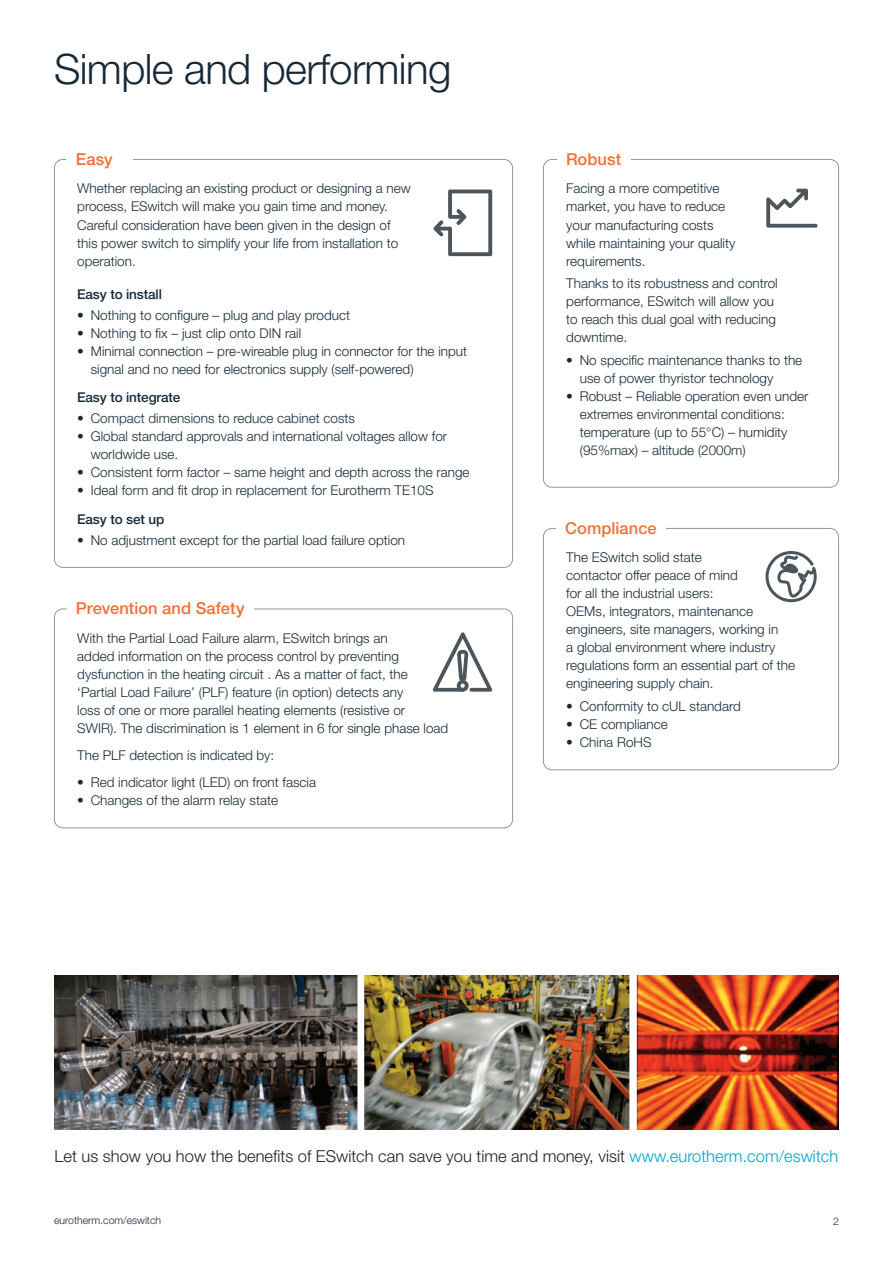
<style>
.page{position:relative;width:893px;height:1263px;background:#fff}
.page>*{position:absolute;margin:0;border:0;box-sizing:border-box;transform-origin:0 0}
.H1_-_Interior{font:300 42px "Helvetica Neue LT Std";letter-spacing:-.015em;color:#172938}
.t1{font:300 16.5px "Helvetica Neue LT Std";color:#231f20}
.Orange_Subheads_10-1{font:500 16.5px "Helvetica Neue LT Std";letter-spacing:.005em;color:#f37035}
.Body_9_12__6{font:300 13.5px/18px "Helvetica Neue LT Std";color:#172938}
.Body_9_12{font:300 13.5px/18px "Helvetica Neue LT Std";color:#172938}
.Tertiary_Head_9_11{font:500 13.5px "Helvetica Neue LT Std";letter-spacing:-.01em;color:#172938}
.t2{font:300 10.5px "Helvetica Neue LT Std";color:#172938}
.s1{color:#00a4cf}
</style>
<div class="page">
<img style="left:54px;top:975px;width:785px;height:155px">
<svg style="left:449px;top:189px;width:44px;height:68px"></svg>
<svg style="left:433px;top:190px;width:59px;height:66px"></svg>
<div style="left:54px;top:609px;width:459px;height:219px;border:1px solid #94979d;border-radius:9px"></div>
<div style="left:67px;top:594px;width:187px;height:29px;background:#fff"></div>
<svg style="left:433px;top:632px;width:59px;height:60px"></svg>
<div style="left:543px;top:159px;width:296px;height:329px;border:1px solid #94979d;border-radius:9px"></div>
<div style="left:557px;top:144px;width:73px;height:30px;background:#fff"></div>
<svg style="left:766px;top:189px;width:51px;height:39px"></svg>
<div style="left:543px;top:528px;width:296px;height:242px;border:1px solid #94979d;border-radius:9px"></div>
<div style="left:556px;top:513px;width:110px;height:30px;background:#fff"></div>
<svg style="left:765px;top:551px;width:52px;height:51px"></svg>
<p class="H1_-_Interior" style="left:54px;top:43px;width:399px">Simple and performing</p>
<p class="Orange_Subheads_10-1" style="left:76px;top:149px;width:38px">Easy</p>
<p class="Body_9_12" style="left:77px;top:179px;width:335px">Whether replacing an existing product or designing a new process, ESwitch will make you gain time and money.<br>Careful consideration have been given in the design of this power switch to simplify your life from installation to operation.</p>
<p class="Tertiary_Head_9_11" style="left:77px;top:286px;width:86px">Easy to install</p>
<p class="Body_9_12__6" style="left:77px;top:305px;width:274px">• Nothing to configure – plug and play product</p>
<p class="Body_9_12__6" style="left:77px;top:323px;width:226px">• Nothing to fix – just clip onto DIN rail</p>
<p class="Body_9_12__6" style="left:91px;top:341px;width:378px;text-indent:-14px">• Minimal connection – pre-wireable plug in connector for the input signal and no need for electronics supply (self-powered)</p>
<p class="Tertiary_Head_9_11" style="left:77px;top:389px;width:105px">Easy to integrate</p>
<p class="Body_9_12__6" style="left:77px;top:409px;width:279px">• Compact dimensions to reduce cabinet costs</p>
<p class="Body_9_12__6" style="left:91px;top:427px;width:358px;text-indent:-14px">• Global standard approvals and international voltages allow for worldwide use.</p>
<p class="Body_9_12__6" style="left:77px;top:463px;width:394px">• Consistent form factor – same height and depth across the range</p>
<p class="Body_9_12__6" style="left:77px;top:481px;width:358px">• Ideal form and fit drop in replacement for Eurotherm TE10S</p>
<p class="Tertiary_Head_9_11" style="left:77px;top:511px;width:89px">Easy to set up</p>
<p class="Body_9_12__6" style="left:77px;top:530px;width:329px">• No adjustment except for the partial load failure option</p>
<p class="Orange_Subheads_10-1" style="left:76px;top:599px;width:170px">Prevention and Safety</p>
<p class="Body_9_12__6" style="left:77px;top:629px;width:373px">With the Partial Load Failure alarm, ESwitch brings an<br>added information on the process control by preventing dysfunction in the heating circuit . As a matter of fact, the ‘Partial Load Failure’ (PLF) feature (in option) detects any<br>loss of one or more parallel heating elements (resistive or<br>SWIR). The discrimination is 1 element in 6 for single phase load</p>
<p class="Body_9_12__6" style="left:77px;top:746px;width:199px">The PLF detection is indicated by:</p>
<p class="Body_9_12__6" style="left:77px;top:773px;width:240px">• Red indicator light (LED) on front fascia</p>
<p class="Body_9_12__6" style="left:77px;top:791px;width:202px">• Changes of the alarm relay state</p>
<p class="Orange_Subheads_10-1" style="left:566px;top:149px;width:57px">Robust</p>
<p class="Body_9_12" style="left:566px;top:179px;width:171px">Facing a more competitive market, you have to reduce your manufacturing costs while maintaining your quality requirements.</p>
<p class="Body_9_12" style="left:566px;top:274px;width:213px">Thanks to its robustness and control performance, ESwitch will allow you to reach this dual goal with reducing downtime.</p>
<p class="Body_9_12__6" style="left:580px;top:350px;width:224px;text-indent:-14px">• No specific maintenance thanks to the use of power thyristor technology</p>
<p class="Body_9_12__6" style="left:580px;top:386px;width:230px;text-indent:-14px">• Robust – Reliable operation even under extremes environmental conditions: temperature (up to 55°C) – humidity (95%max) – altitude (2000m)</p>
<p class="Orange_Subheads_10-1" style="left:565px;top:518px;width:93px">Compliance</p>
<p class="Body_9_12" style="left:566px;top:548px;width:230px">The ESwitch solid state<br>contactor offer peace of mind<br>for all the industrial users:<br>OEMs, integrators, maintenance engineers, site managers, working in<br>a global environment where industry regulations form an essential part of the engineering supply chain.</p>
<p class="Body_9_12__6" style="left:566px;top:697px;width:176px">• Conformity to cUL standard</p>
<p class="Body_9_12__6" style="left:566px;top:715px;width:103px">• CE compliance</p>
<p class="Body_9_12__6" style="left:566px;top:733px;width:87px">• China RoHS</p>
<p class="t1" style="left:55px;top:1146px;width:785px">Let us show you how the benefits of ESwitch can save you time and money, visit <span class="s1">www.eurotherm.com/eswitch</span></p>
<p class="t2" style="left:54px;top:1214px;width:109px">eurotherm.com/eswitch</p>
<p class="t2" style="left:833px;top:1215px;width:7px">2</p>
</div>
